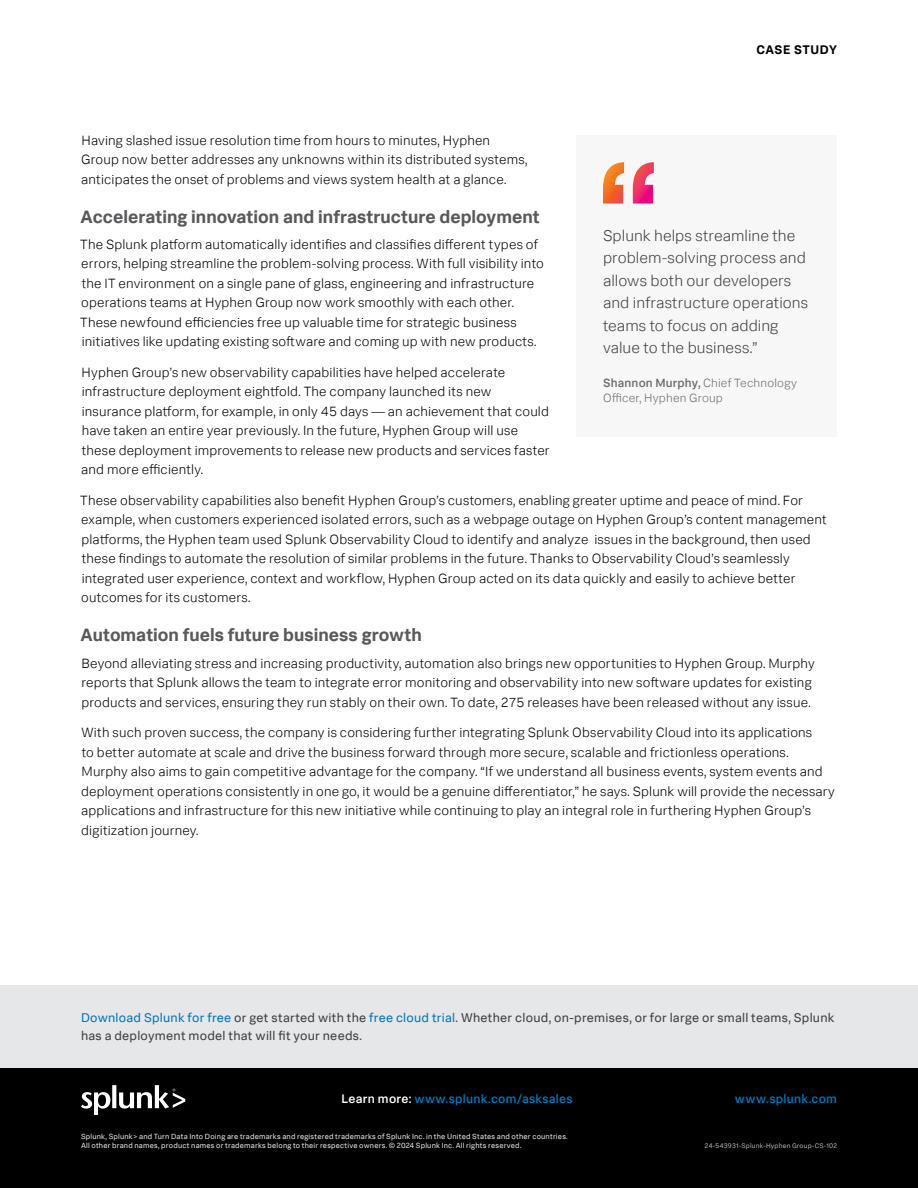
<style>
.page{position:relative;width:918px;height:1188px;background:#fff}
.page>*{position:absolute;margin:0;border:0;box-sizing:border-box;transform-origin:0 0}
.t1{font:700 18px "Splunk Data Sans Pro";color:#58595b}
.t2{font:300 15.75px/22.5px "Splunk Data Sans Pro";letter-spacing:.005em;color:#414042}
.t3{font:300 13.5px/19.5px "Splunk Data Sans Pro";letter-spacing:.01em;color:#000}
.t4{font:12.75px/17.2px "Splunk Data Sans Pro";letter-spacing:.02em;color:#414042}
.t5{font:700 12.6px "Splunk Data Sans Pro";letter-spacing:.045em;color:#000}
.t6{font:500 12.3px "Splunk Data Sans Pro";letter-spacing:.02em;color:#0077be}
.t7{font:300 12px/15px "Splunk Data Sans Pro";letter-spacing:.015em;color:#6d6e71}
.t8{font:7.5px/9px "Splunk Data Sans Pro";letter-spacing:.025em;color:#e6e7e8}
.t9{font:6.75px "Splunk Data Sans Pro";letter-spacing:.025em;color:#afb1b4}
.s1{font-weight:500}
.s2{color:#0077be}
.s3{color:#fff}
</style>
<div class="page">
<div style="left:0;top:1066px;width:918px;height:122px;background:#000"></div>
<svg style="left:81px;top:1085px;width:104px;height:29px"></svg>
<div style="left:0;top:986px;width:918px;height:82px;background:#e6e7e8"></div>
<div style="left:576px;top:135px;width:261px;height:301px;background:#f7f7f7"></div>
<svg style="left:603px;top:162px;width:51px;height:42px"></svg>
<p class="t5" style="left:756px;top:42px;width:82px">CASE STUDY</p>
<p class="t3" style="left:81px;top:130px;width:448px">Having slashed issue resolution time from hours to minutes, Hyphen<br>Group now better addresses any unknowns within its distributed systems, anticipates the onset of problems and views system health at a glance.</p>
<h1 class="t1" style="left:81px;top:205px;width:461px">Accelerating innovation and infrastructure deployment</h1>
<p class="t3" style="left:80px;top:234px;width:465px">The Splunk platform automatically identifies and classifies different types of errors, helping streamline the problem-solving process. With full visibility into the IT environment on a single pane of glass, engineering and infrastructure operations teams at Hyphen Group now work smoothly with each other.<br>These newfound efficiencies free up valuable time for strategic business initiatives like updating existing software and coming up with new products.</p>
<p class="t3" style="left:81px;top:362px;width:470px">Hyphen Group’s new observability capabilities have helped accelerate infrastructure deployment eightfold. The company launched its new insurance platform, for example, in only 45 days — an achievement that could have taken an entire year previously. In the future, Hyphen Group will use these deployment improvements to release new products and services faster and more efficiently.</p>
<p class="t3" style="left:80px;top:490px;width:748px">These observability capabilities also benefit Hyphen Group’s customers, enabling greater uptime and peace of mind. For example, when customers experienced isolated errors, such as a webpage outage on Hyphen Group’s content management platforms, the Hyphen team used Splunk Observability Cloud to identify and analyze issues in the background, then used these findings to automate the resolution of similar problems in the future. Thanks to Observability Cloud’s seamlessly integrated user experience, context and workflow, Hyphen Group acted on its data quickly and easily to achieve better outcomes for its customers.</p>
<h1 class="t1" style="left:81px;top:624px;width:343px">Automation fuels future business growth</h1>
<p class="t3" style="left:81px;top:653px;width:735px">Beyond alleviating stress and increasing productivity, automation also brings new opportunities to Hyphen Group. Murphy reports that Splunk allows the team to integrate error monitoring and observability into new software updates for existing products and services, ensuring they run stably on their own. To date, 275 releases have been released without any issue.</p>
<p class="t3" style="left:81px;top:723px;width:755px">With such proven success, the company is considering further integrating Splunk Observability Cloud into its applications<br>to better automate at scale and drive the business forward through more secure, scalable and frictionless operations.<br>Murphy also aims to gain competitive advantage for the company. “If we understand all business events, system events and deployment operations consistently in one go, it would be a genuine differentiator,” he says. Splunk will provide the necessary applications and infrastructure for this new initiative while continuing to play an integral role in furthering Hyphen Group’s digitization journey.</p>
<p class="t2" style="left:603px;top:224px;width:207px">Splunk helps streamline the problem-solving process and allows both our developers and infrastructure operations teams to focus on adding value to the business.”</p>
<p class="t7" style="left:603px;top:376px;width:196px"><span class="s1">Shannon Murphy,</span> Chief Technology<br>Officer, Hyphen Group</p>
<p class="t4" style="left:81px;top:1009px;width:755px"><span class="s2">Download Splunk for free</span> or get started with the <span class="s2">free cloud trial</span>. Whether cloud, on-premises, or for large or small teams, Splunk has a deployment model that will fit your needs.</p>
<p class="t6" style="left:342px;top:1091px;width:233px"><span class="s3">Learn more:</span> www.splunk.com/asksales</p>
<p class="t6" style="left:735px;top:1091px;width:104px">www.splunk.com</p>
<p class="t8" style="left:81px;top:1131px;width:488px">Splunk, Splunk&gt; and Turn Data Into Doing are trademarks and registered trademarks of Splunk Inc. in the United States and other countries.<br>All other brand names, product names or trademarks belong to their respective owners. © 2024 Splunk Inc. All rights reserved.</p>
<p class="t9" style="left:705px;top:1141px;width:134px">24-543931-Splunk-Hyphen Group-CS-102</p>
</div>
